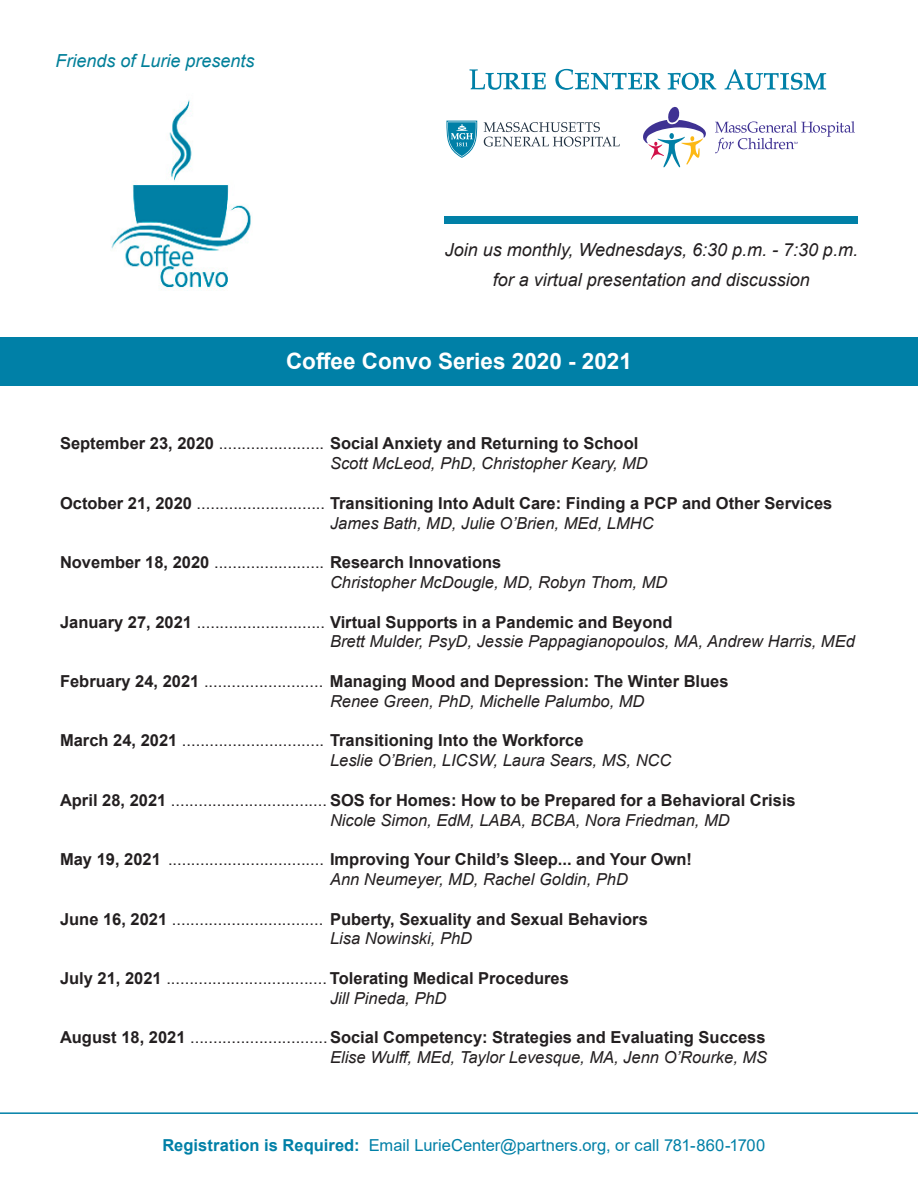
<style>
.page{position:relative;width:918px;height:1188px;background:#fff}
.page>*{position:absolute;margin:0;border:0;box-sizing:border-box;transform-origin:0 0}
.t1{font:700 22.5px "Arial";color:#fff}
.t2{font:italic 18px "Arial";color:#231f20}
.t3{font:italic 18px "Arial";color:#007f99}
.t4{font:700 16.5px/19.8px "Arial";color:#231f20}
.t5{font:italic 16.5px "Arial";color:#231f20}
.t6{font:16.5px "Arial";color:#0080a7}
.s1{font-weight:400}
.s2{font-weight:400;font-style:italic}
.s3{font-weight:700}
</style>
<div class="page">
<div style="left:445px;top:216px;width:413px;height:7px;background:#0080a7"></div>
<svg style="left:447px;top:121px;width:30px;height:37px"></svg>
<svg style="left:484px;top:122px;width:136px;height:25px"></svg>
<svg style="left:470px;top:69px;width:356px;height:21px"></svg>
<svg style="left:715px;top:121px;width:140px;height:32px"></svg>
<svg style="left:643px;top:106px;width:63px;height:61px"></svg>
<img style="left:111px;top:100px;width:140px;height:191px">
<hr style="left:0;top:1112px;width:918px;height:2px;background:#0080a7">
<div style="left:0;top:337px;width:918px;height:49px;background:#0080a7"></div>
<p class="t3" style="left:56px;top:49px;width:201px">Friends of Lurie presents</p>
<p class="t2" style="left:445px;top:238px;width:415px">Join us monthly, Wednesdays, 6:30 p.m. - 7:30 p.m.</p>
<p class="t2" style="left:493px;top:268px;width:319px">for a virtual presentation and discussion</p>
<p class="t1" style="left:286px;top:346px;width:347px">Coffee Convo Series 2020 - 2021</p>
<p class="t4" style="left:330px;top:434px;width:319px;text-indent:-270px">September 23, 2020 <span class="s1">.......................</span> Social Anxiety and Returning to School<br><span class="s2">Scott McLeod, PhD, Christopher Keary, MD</span></p>
<p class="t4" style="left:60px;top:493px;width:774px">October 21, 2020 <span class="s1">............................</span> Transitioning Into Adult Care: Finding a PCP and Other Services</p>
<p class="t5" style="left:330px;top:512px;width:325px">James Bath, MD, Julie O’Brien, MEd, LMHC</p>
<p class="t4" style="left:60px;top:553px;width:443px">November 18, 2020 <span class="s1">........................</span> Research Innovations</p>
<p class="t5" style="left:330px;top:572px;width:339px">Christopher McDougle, MD, Robyn Thom, MD</p>
<p class="t4" style="left:60px;top:612px;width:614px">January 27, 2021 <span class="s1">............................</span> Virtual Supports in a Pandemic and Beyond</p>
<p class="t5" style="left:330px;top:631px;width:526px">Brett Mulder, PsyD, Jessie Pappagianopoulos, MA, Andrew Harris, MEd</p>
<p class="t4" style="left:330px;top:672px;width:400px;text-indent:-270px">February 24, 2021 <span class="s1">..........................</span> Managing Mood and Depression: The Winter Blues<br><span class="s2">Renee Green, PhD, Michelle Palumbo, MD</span></p>
<p class="t4" style="left:330px;top:731px;width:343px;text-indent:-270px">March 24, 2021 <span class="s1">...............................</span> Transitioning Into the Workforce<br><span class="s2">Leslie O’Brien, LICSW, Laura Sears, MS, NCC</span></p>
<p class="t4" style="left:330px;top:790px;width:467px;text-indent:-270px">April 28, 2021 <span class="s1">..................................</span> SOS for Homes: How to be Prepared for a Behavioral Crisis<br><span class="s2">Nicole Simon, EdM, LABA, BCBA, Nora Friedman, MD</span></p>
<p class="t4" style="left:330px;top:850px;width:364px;text-indent:-270px">May 19, 2021 <span class="s1">..................................</span> Improving Your Child’s Sleep... and Your Own!<br><span class="s2">Ann Neumeyer, MD, Rachel Goldin, PhD</span></p>
<p class="t4" style="left:330px;top:909px;width:319px;text-indent:-270px">June 16, 2021 <span class="s1">.................................</span> Puberty, Sexuality and Sexual Behaviors<br><span class="s2">Lisa Nowinski, PhD</span></p>
<p class="t4" style="left:330px;top:969px;width:241px;text-indent:-270px">July 21, 2021 <span class="s1">...................................</span> Tolerating Medical Procedures<br><span class="s2">Jill Pineda, PhD</span></p>
<p class="t4" style="left:60px;top:1028px;width:709px;text-align:right">August 18, 2021 <span class="s1">..............................</span>Social Competency: Strategies and Evaluating Success<br><span class="s2">Elise Wulff, MEd, Taylor Levesque, MA, Jenn O’Rourke, MS</span></p>
<p class="t6" style="left:162px;top:1134px;width:604px"><span class="s3">Registration is Required:</span> Email LurieCenter@partners.org, or call 781-860-1700</p>
</div>
